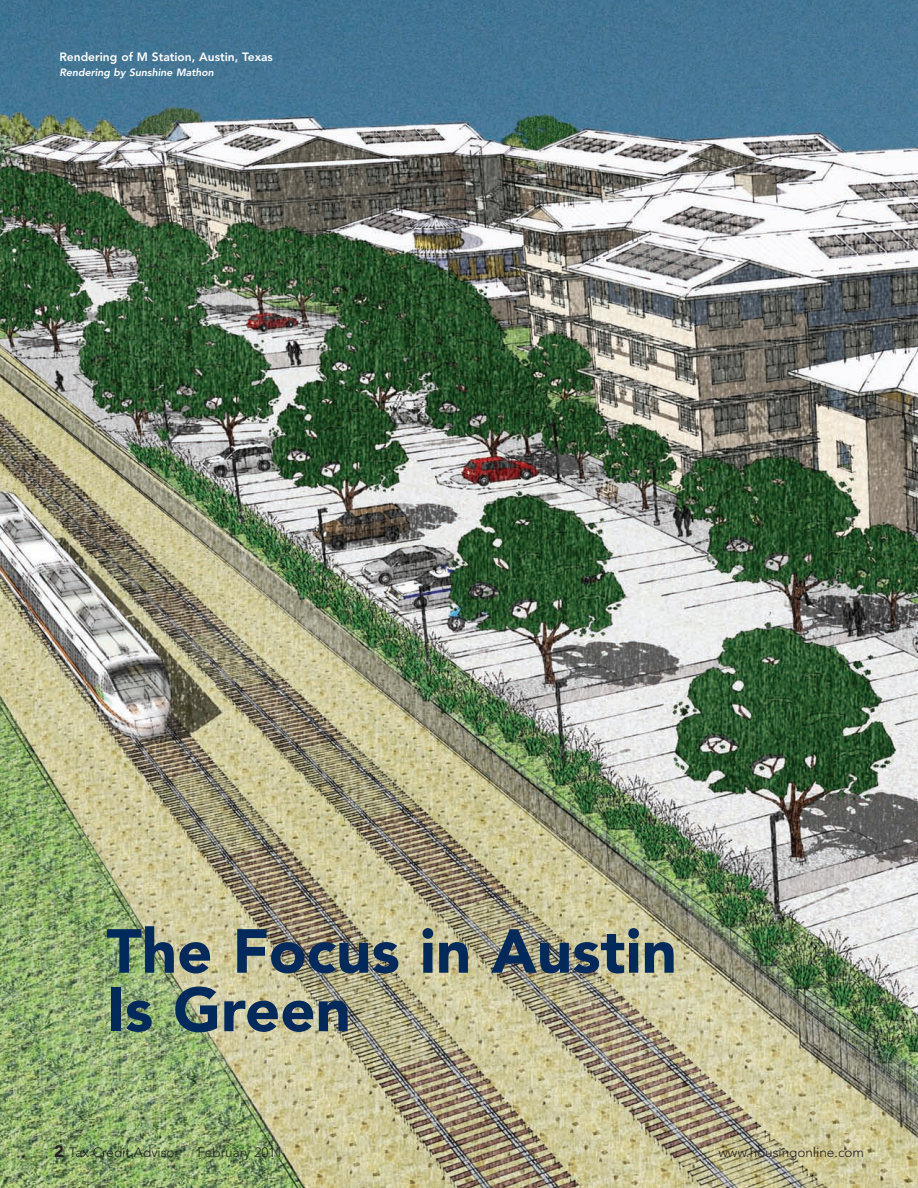
<style>
.page{position:relative;width:918px;height:1188px;background:#fff}
.page>*{position:absolute;margin:0;border:0;box-sizing:border-box;transform-origin:0 0}
.t1{font:900 61.5px/58.5px "Avenir";color:#00295c}
.t2{font:300 13.5px "Avenir";color:#231f20}
.t3{font:800 12px "Avenir";color:#fff}
.t4{font:italic 800 10.5px "Avenir";color:#fff}
.s1{font-weight:900;font-size:16.5px}
.s2{color:#939598}
</style>
<div class="page">
<img style="left:0;top:0;width:918px;height:1188px">
<p class="t3" style="left:59px;top:52px;width:215px">Rendering of M Station, Austin, Texas</p>
<p class="t4" style="left:59px;top:68px;width:156px">Rendering by Sunshine Mathon</p>
<h1 class="t1" style="left:106px;top:927px;width:572px">The Focus in Austin<br>Is Green</h1>
<p class="t2" style="left:54px;top:1147px;width:230px"><span class="s1">2</span> Tax Credit Advisor <span class="s2">|</span> February 2011</p>
<p class="t2" style="left:718px;top:1147px;width:147px">www.housingonline.com</p>
</div>
